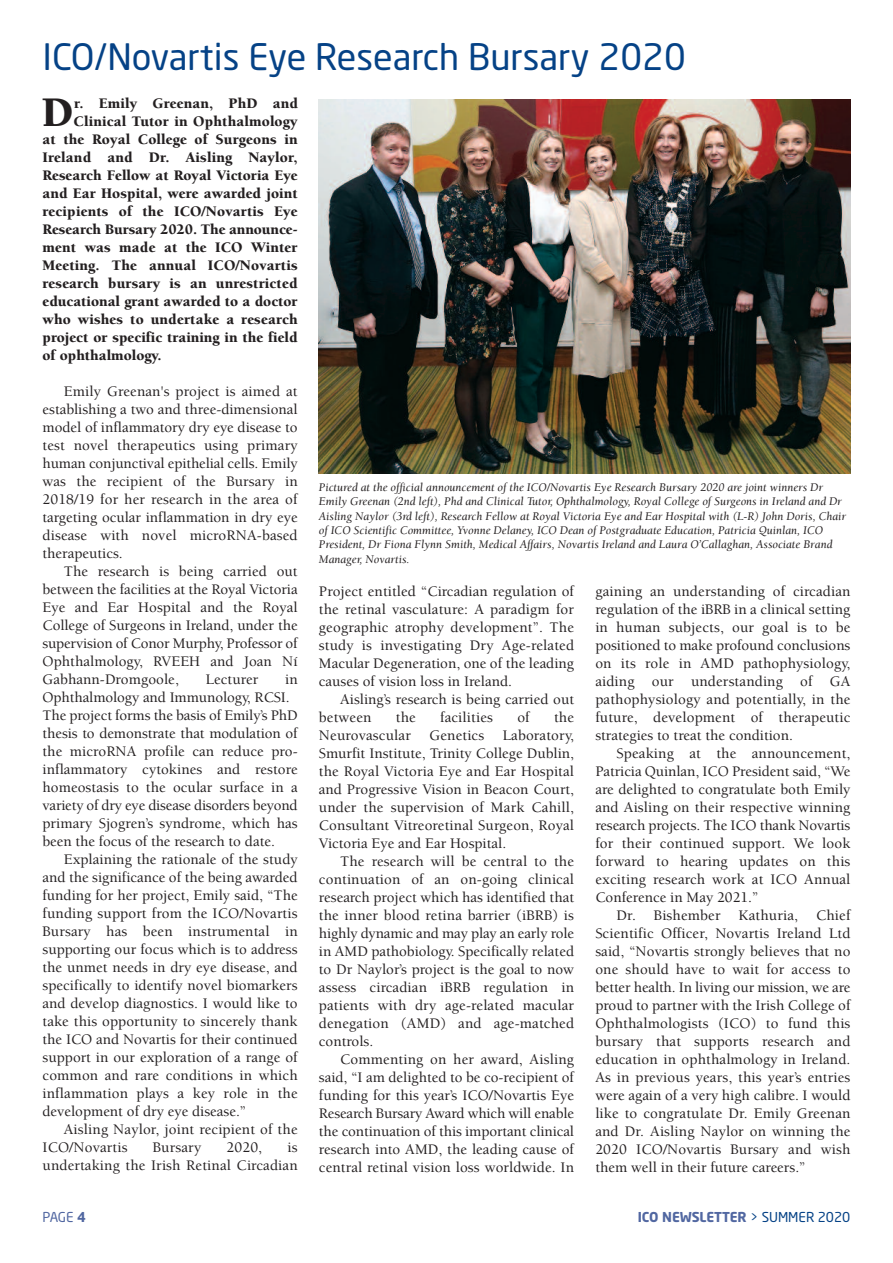
<style>
.page{position:relative;width:893px;height:1263px;background:#fff}
.page>*{position:absolute;margin:0;border:0;box-sizing:border-box;transform-origin:0 0}
.t1{font:900 43.35px "Berkeley";color:#231f20}
.t2{font:36px "Neo Sans";color:#054286}
.t3{font:500 15px/18px "Berkeley";letter-spacing:.005em;color:#231f20;text-align:justify}
.t4{font:900 15px "Berkeley";letter-spacing:.01em;color:#231f20}
.t5{font:700 13.5px "Neo Sans";color:#5167a1}
.t6{font:13.5px "Neo Sans";color:#5167a1}
.t7{font:italic 12px/14.4px "Berkeley";color:#231f20}
.s1{font-weight:700}
.s2{font-weight:400;color:#054286}
</style>
<div class="page">
<img style="left:319px;top:100px;width:531px;height:374px">
<h2 class="t2" style="left:43px;top:36px;width:645px">ICO/Novartis Eye Research Bursary 2020</h2>
<h1 class="t1" style="left:42px;top:95px;width:34px">D</h1>
<p class="t4" style="left:74px;top:97px;width:225px">r. Emily Greenan, PhD and</p>
<p class="t4" style="left:74px;top:115px;width:225px">Clinical Tutor in Ophthalmology</p>
<p class="t4" style="left:43px;top:133px;width:257px">at the Royal College of Surgeons in</p>
<p class="t4" style="left:43px;top:151px;width:257px">Ireland and Dr. Aisling Naylor,</p>
<p class="t4" style="left:43px;top:169px;width:257px">Research Fellow at Royal Victoria Eye</p>
<p class="t4" style="left:43px;top:187px;width:257px">and Ear Hospital, were awarded joint</p>
<p class="t4" style="left:43px;top:205px;width:257px">recipients of the ICO/Novartis Eye</p>
<p class="t4" style="left:43px;top:223px;width:257px">Research Bursary 2020. The announce-</p>
<p class="t4" style="left:43px;top:241px;width:257px">ment was made at the ICO Winter</p>
<p class="t4" style="left:43px;top:259px;width:257px">Meeting. The annual ICO/Novartis</p>
<p class="t4" style="left:43px;top:277px;width:257px">research bursary is an unrestricted</p>
<p class="t4" style="left:43px;top:295px;width:257px">educational grant awarded to a doctor</p>
<p class="t4" style="left:43px;top:313px;width:257px">who wishes to undertake a research</p>
<p class="t4" style="left:43px;top:331px;width:257px">project or specific training in the field</p>
<p class="t4" style="left:43px;top:349px;width:121px">of ophthalmology.</p>
<p class="t3" style="left:43px;top:384px;width:257px;text-indent:21px">Emily Greenan's project is aimed at establishing a two and three-dimensional model of inflammatory dry eye disease to test novel therapeutics using primary human conjunctival epithelial cells. Emily was the recipient of the Bursary in 2018/19 for her research in the area of targeting ocular inflammation in dry eye disease with novel microRNA-based therapeutics.</p>
<p class="t3" style="left:43px;top:564px;width:257px;text-indent:21px">The research is being carried out between the facilities at the Royal Victoria Eye and Ear Hospital and the Royal College of Surgeons in Ireland, under the supervision of Conor Murphy, Professor of Ophthalmology, RVEEH and Joan Ní Gabhann-Dromgoole,</p>
<p class="t7" style="left:319px;top:481px;width:529px">Pictured at the official announcement of the ICO/Novartis Eye Research Bursary 2020 are joint winners Dr Emily Greenan (2nd left), Phd and Clinical Tutor, Ophthalmology, Royal College of Surgeons in Ireland and Dr Aisling Naylor (3rd left), Research Fellow at Royal Victoria Eye and Ear Hospital with (L-R) John Doris, Chair of ICO Scientific Committee, Yvonne Delaney, ICO Dean of Postgraduate Education, Patricia Quinlan, ICO President, Dr Fiona Flynn Smith, Medical Affairs, Novartis Ireland and Laura O’Callaghan, Associate Brand Manager, Novartis.</p>
<p class="t3" style="left:319px;top:584px;width:257px">Project entitled “Circadian regulation of the retinal vasculature: A paradigm for geographic atrophy development”. The study is investigating Dry Age-related Macular Degeneration, one of the leading causes of vision loss in Ireland.</p>
<p class="t3" style="left:319px;top:692px;width:257px;text-indent:21px">Aisling’s research is being carried out between</p>
<p class="t3" style="left:595px;top:584px;width:257px">gaining an understanding of circadian regulation of the iBRB in a clinical setting in human subjects, our goal is to be positioned to make profound conclusions on its role in AMD pathophysiology, aiding our understanding of GA pathophysiology and potentially, in the future, development of therapeutic strategies to treat the condition.</p>
<p class="t3" style="left:595px;top:746px;width:257px;text-indent:21px">Speaking at the announcement, Patricia Quinlan, ICO President said, “We are delighted to congratulate both Emily and Aisling on their respective winning research projects. The ICO thank Novartis for their continued support. We look forward to hearing updates on this exciting research work at ICO Annual Conference in May 2021.”</p>
<p class="t3" style="left:595px;top:908px;width:257px;text-indent:21px">Dr. Bishember Kathuria, Chief Scientific Officer, Novartis Ireland Ltd said, “Novartis strongly believes that no one should have to wait for access to better health. In living our mission, we are proud to partner with the Irish College of Ophthalmologists (ICO) to fund this bursary that supports research and education in ophthalmology in Ireland.<br>As in previous years, this year’s entries were again of a very high calibre. I would like to congratulate Dr. Emily Greenan and Dr. Aisling Naylor on winning the 2020 ICO/Novartis Bursary and wish them well in their future careers.”</p>
<p class="t3" style="left:206px;top:672px;width:54px">Lecturer</p>
<p class="t3" style="left:43px;top:672px;width:257px;text-align:left;text-indent:243px">in Ophthalmology and Immunology, RCSI.<br>The project forms the basis of Emily’s PhD thesis to demonstrate that modulation of the microRNA profile can reduce pro&shy;inflammatory cytokines and restore homeostasis to the ocular surface in a variety of dry eye disease disorders beyond primary Sjogren’s syndrome, which has been the focus of the research to date.</p>
<p class="t3" style="left:42px;top:852px;width:257px;text-indent:21px">Explaining the rationale of the study and the significance of the being awarded funding for her project, Emily said, “The funding support from the ICO/Novartis Bursary has been instrumental in supporting our focus which is to address the unmet needs in dry eye disease, and specifically to identify novel biomarkers and develop diagnostics. I would like to take this opportunity to sincerely thank the ICO and Novartis for their continued support in our exploration of a range of common and rare conditions in which inflammation plays a key role in the development of dry eye disease.”</p>
<p class="t3" style="left:43px;top:1122px;width:257px;text-indent:21px">Aisling Naylor, joint recipient of the<br>ICO/Novartis</p>
<p class="t3" style="left:396px;top:710px;width:22px">the</p>
<p class="t3" style="left:440px;top:710px;width:54px">facilities</p>
<p class="t3" style="left:517px;top:710px;width:14px">of</p>
<p class="t3" style="left:319px;top:710px;width:257px;text-indent:235px">the Neurovascular Genetics Laboratory, Smurfit Institute, Trinity College Dublin, the Royal Victoria Eye and Ear Hospital and Progressive Vision in Beacon Court, under the supervision of Mark Cahill, Consultant Vitreoretinal Surgeon, Royal Victoria Eye and Ear Hospital.</p>
<p class="t3" style="left:319px;top:854px;width:257px;text-indent:21px">The research will be central to the continuation of an on-going clinical research project which has identified that the inner blood retina barrier (iBRB) is highly dynamic and may play an early role in AMD pathobiology. Specifically related to Dr Naylor’s project is the goal to now assess circadian iBRB regulation in patients with dry age-related macular denegation (AMD) and age-matched controls.</p>
<p class="t3" style="left:319px;top:1052px;width:257px;text-indent:21px">Commenting on her award, Aisling said, “I am delighted to be co-recipient of funding for this year’s ICO/Novartis Eye Research Bursary Award which will enable the continuation of this important clinical research into AMD, the leading cause of central retinal vision loss worldwide. In</p>
<p class="t3" style="left:153px;top:1140px;width:50px">Bursary</p>
<p class="t3" style="left:227px;top:1140px;width:37px">2020,</p>
<p class="t3" style="left:43px;top:1140px;width:257px;text-align:right">is<br>undertaking the Irish Retinal Circadian</p>
<p class="t6" style="left:43px;top:1210px;width:45px">PAGE <span class="s1">4</span></p>
<p class="t5" style="left:638px;top:1210px;width:214px">ICO NEWSLETTER <span class="s2">&gt; SUMMER 2020</span></p>
</div>
